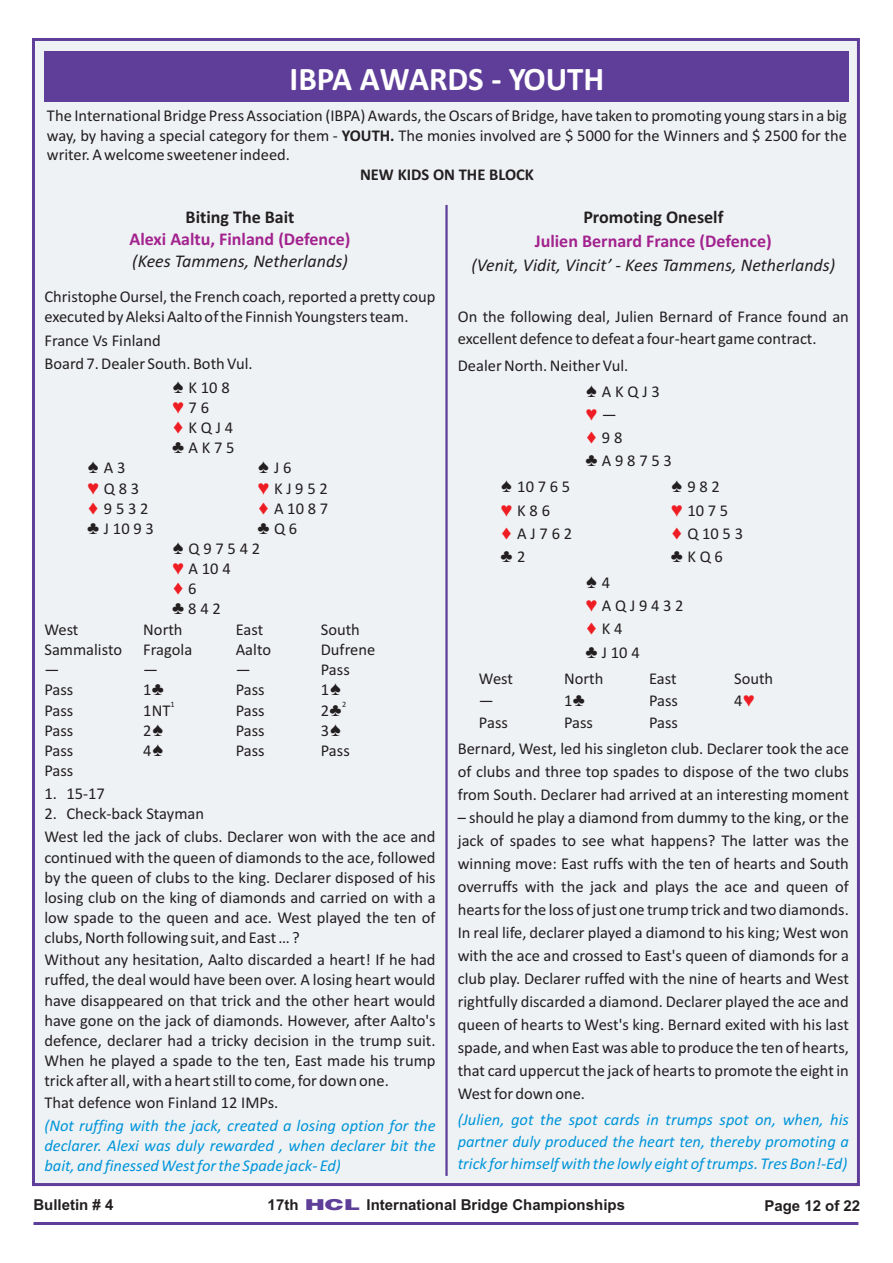
<style>
.page{position:relative;width:893px;height:1263px;background:#fff}
.page>*{position:absolute;margin:0;border:0;box-sizing:border-box;transform-origin:0 0}
.t1{font:700 33px "Calibri";color:#fff}
.t2{font:italic 18px "Calibri";color:#231f20}
.t3{font:700 18px "Calibri";color:#a2238e}
.t4{font:700 18px "Calibri";color:#231f20}
.t5{font:16.5px/20.1px "Calibri";color:#231f20}
.t6{font:italic 16.5px/20.1px "Calibri";color:#0095d9;text-align:justify}
.t7{font:700 16.5px "Calibri";color:#231f20}
.t8{font:700 15px "Arial";color:#231f20}
.t9{font:8.25px "Calibri";color:#231f20}
.s1{font-weight:700}
.s2{color:#ee1d23}
.s3{font-family:"Switzerland Black";font-weight:400;color:#5e3e99}
</style>
<div class="page">
<div style="left:32px;top:38px;width:828px;height:1148px;background:#eff2f5;border:3px solid #5e3e99"></div>
<hr style="left:33px;top:1222px;width:825px;height:3px;background:#5e3e99">
<hr style="left:445px;top:205px;width:3px;height:971px;background:#5e3e99">
<div style="left:44px;top:51px;width:805px;height:51px;background:#5e3e99"></div>
<h1 class="t1" style="left:290px;top:65px;width:316px">IBPA AWARDS - YOUTH</h1>
<p class="t5" style="left:47px;top:108px;width:802px;line-height:19.2px;text-align:justify">The International Bridge Press Association (IBPA) Awards, the Oscars of Bridge, have taken to promoting young stars in a big way, by having a special category for them - <span class="s1">YOUTH.</span> The monies involved are $ 5000 for the Winners and $ 2500 for the writer. A welcome sweetener indeed.</p>
<p class="t7" style="left:360px;top:168px;width:175px">NEW KIDS ON THE BLOCK</p>
<p class="t4" style="left:186px;top:210px;width:110px">Biting The Bait</p>
<p class="t2" style="left:132px;top:254px;width:217px">(Kees Tammens, Netherlands)</p>
<p class="t5" style="left:44px;top:288px;width:393px">Christophe Oursel, the French coach, reported a pretty coup executed by Aleksi Aalto of the Finnish Youngsters team.</p>
<p class="t5" style="left:44px;top:331px;width:118px">France Vs Finland</p>
<p class="t5" style="left:44px;top:354px;width:210px">Board 7. Dealer South. Both Vul.</p>
<p class="t5" style="left:189px;top:379px;width:43px">K 10 8</p>
<p class="t5" style="left:189px;top:399px;width:48px">7 6<br>K Q J 4<br>A K 7 5</p>
<p class="t5" style="left:104px;top:459px;width:23px">A 3</p>
<p class="t5" style="left:274px;top:459px;width:19px">J 6</p>
<p class="t5" style="left:104px;top:479px;width:37px">Q 8 3</p>
<p class="t5" style="left:274px;top:479px;width:55px">K J 9 5 2</p>
<p class="t5" style="left:104px;top:500px;width:46px">9 5 3 2</p>
<p class="t5" style="left:274px;top:500px;width:56px">A 10 8 7</p>
<p class="t5" style="left:104px;top:520px;width:51px">J 10 9 3</p>
<p class="t5" style="left:274px;top:520px;width:25px">Q 6</p>
<p class="t5" style="left:188px;top:540px;width:73px">Q 9 7 5 4 2<br>A 10 4<br>6<br>8 4 2</p>
<p class="t5" style="left:44px;top:620px;width:36px">West</p>
<p class="t5" style="left:143px;top:620px;width:41px">North</p>
<p class="t5" style="left:236px;top:620px;width:29px">East</p>
<p class="t5" style="left:321px;top:620px;width:41px">South</p>
<p class="t5" style="left:44px;top:640px;width:79px">Sammalisto</p>
<p class="t5" style="left:143px;top:640px;width:50px">Fragola</p>
<p class="t5" style="left:236px;top:640px;width:37px">Aalto</p>
<p class="t5" style="left:321px;top:640px;width:56px">Dufrene</p>
<p class="t5" style="left:44px;top:661px;width:16px">—</p>
<p class="t5" style="left:143px;top:661px;width:16px">—</p>
<p class="t5" style="left:236px;top:661px;width:16px">—</p>
<p class="t5" style="left:321px;top:661px;width:30px">Pass</p>
<p class="t5" style="left:44px;top:681px;width:30px">Pass</p>
<p class="t5" style="left:143px;top:681px;width:123px">1♣ Pass</p>
<p class="t5" style="left:321px;top:681px;width:87px">1♠</p>
<p class="t9" style="left:170px;top:701px;width:6px">1</p>
<p class="t9" style="left:342px;top:701px;width:6px">2</p>
<p class="t5" style="left:44px;top:701px;width:30px">Pass</p>
<p class="t5" style="left:143px;top:701px;width:29px">1NT</p>
<p class="t5" style="left:236px;top:701px;width:30px">Pass</p>
<p class="t5" style="left:321px;top:701px;width:87px">2♣</p>
<p class="t5" style="left:44px;top:721px;width:30px">Pass</p>
<p class="t5" style="left:143px;top:721px;width:123px">2♠ Pass</p>
<p class="t5" style="left:321px;top:721px;width:87px">3♠</p>
<p class="t5" style="left:44px;top:742px;width:30px">Pass</p>
<p class="t5" style="left:143px;top:742px;width:123px">4♠ Pass</p>
<p class="t5" style="left:321px;top:742px;width:30px">Pass</p>
<p class="t5" style="left:44px;top:762px;width:30px">Pass</p>
<p class="t5" style="left:44px;top:785px;width:62px">1. 15-17</p>
<p class="t5" style="left:44px;top:804px;width:393px;line-height:23.1px">2. Check-back Stayman<br>West led the jack of clubs. Declarer won with the ace and</p>
<p class="t5" style="left:44px;top:848px;width:393px;text-align:justify">continued with the queen of diamonds to the ace, followed by the queen of clubs to the king. Declarer disposed of his losing club on the king of diamonds and carried on with a low spade to the queen and ace. West played the ten of clubs, North following suit, and East … ?</p>
<p class="t5" style="left:44px;top:951px;width:393px;text-align:justify">Without any hesitation, Aalto discarded a heart! If he had ruffed, the deal would have been over. A losing heart would have disappeared on that trick and the other heart would have gone on the jack of diamonds. However, after Aalto's defence, declarer had a tricky decision in the trump suit.<br>When he played a spade to the ten, East made his trump trick after all, with a heart still to come, for down one.</p>
<p class="t5" style="left:44px;top:1094px;width:236px">That defence won Finland 12 IMPs.</p>
<p class="t3" style="left:129px;top:232px;width:222px">Alexi Aaltu, Finland (Defence)</p>
<p class="t4" style="left:583px;top:210px;width:141px">Promoting Oneself</p>
<p class="t2" style="left:471px;top:258px;width:365px">(Venit, Vidit, Vincit’ - Kees Tammens, Netherlands)</p>
<p class="t5" style="left:458px;top:307px;width:393px;line-height:22.2px">On the following deal, Julien Bernard of France found an excellent defence to defeat a four-heart game contract.</p>
<p class="t5" style="left:602px;top:353px;width:59px;line-height:26.2px;text-indent:-144px">Dealer North. Neither Vul.<br>A K Q J 3</p>
<p class="t5" style="left:602px;top:404px;width:72px;line-height:23.1px">—<br>9 8<br>A 9 8 7 5 3</p>
<p class="t5" style="left:517px;top:478px;width:55px">10 7 6 5</p>
<p class="t5" style="left:687px;top:478px;width:34px">9 8 2</p>
<p class="t5" style="left:517px;top:501px;width:34px">K 8 6</p>
<p class="t5" style="left:687px;top:501px;width:42px">10 7 5</p>
<p class="t5" style="left:517px;top:524px;width:56px">A J 7 6 2</p>
<p class="t5" style="left:687px;top:524px;width:57px">Q 10 5 3</p>
<p class="t5" style="left:517px;top:548px;width:10px">2</p>
<p class="t5" style="left:687px;top:548px;width:37px">K Q 6</p>
<p class="t5" style="left:602px;top:572px;width:83px;line-height:23.1px">4<br>A Q J 9 4 3 2<br>K 4<br>J 10 4</p>
<p class="t5" style="left:479px;top:670px;width:36px">West</p>
<p class="t5" style="left:564px;top:670px;width:41px">North</p>
<p class="t5" style="left:649px;top:670px;width:29px">East</p>
<p class="t5" style="left:734px;top:670px;width:41px">South</p>
<p class="t5" style="left:479px;top:692px;width:16px">—</p>
<p class="t5" style="left:564px;top:692px;width:116px">1♣Pass</p>
<p class="t5" style="left:734px;top:692px;width:87px">4<span class="s2">♥</span></p>
<p class="t5" style="left:479px;top:714px;width:30px">Pass</p>
<p class="t5" style="left:564px;top:714px;width:30px">Pass</p>
<p class="t3" style="left:535px;top:234px;width:238px">Julien Bernard France (Defence)</p>
<p class="t5" style="left:458px;top:711px;width:393px;line-height:26.2px;text-indent:191px">Pass<br>Bernard, West, led his singleton club. Declarer took the ace</p>
<p class="t5" style="left:458px;top:762px;width:393px;line-height:23px">of clubs and three top spades to dispose of the two clubs from South. Declarer had arrived at an interesting moment</p>
<p class="t5" style="left:458px;top:807px;width:393px;line-height:23px;text-align:justify">– should he play a diamond from dummy to the king, or the jack of spades to see what happens? The latter was the winning move: East ruffs with the ten of hearts and South overruffs with the jack and plays the ace and queen of hearts for the loss of just one trump trick and two diamonds.<br>In real life, declarer played a diamond to his king; West won with the ace and crossed to East's queen of diamonds for a club play. Declarer ruffed with the nine of hearts and West rightfully discarded a diamond. Declarer played the ace and queen of hearts to West's king. Bernard exited with his last spade, and when East was able to produce the ten of hearts, that card uppercut the jack of hearts to promote the eight in West for down one.</p>
<p class="t6" style="left:44px;top:1116px;width:393px">(Not ruffing with the jack, created a losing option for the declarer. Alexi was duly rewarded , when declarer bit the bait, and finessed West for the Spade jack- Ed)</p>
<p class="t6" style="left:458px;top:1110px;width:393px;line-height:22.2px">(Julien, got the spot cards in trumps spot on, when, his partner duly produced the heart ten, thereby promoting a trick for himself with the lowly eight of trumps. Tres Bon!-Ed)</p>
<p class="t8" style="left:33px;top:1198px;width:82px">Bulletin # 4</p>
<p class="t8" style="left:268px;top:1198px;width:359px">17th <span class="s3">HCL</span> International Bridge Championships</p>
<p class="t8" style="left:764px;top:1200px;width:97px">Page 12 of 22</p>
</div>
